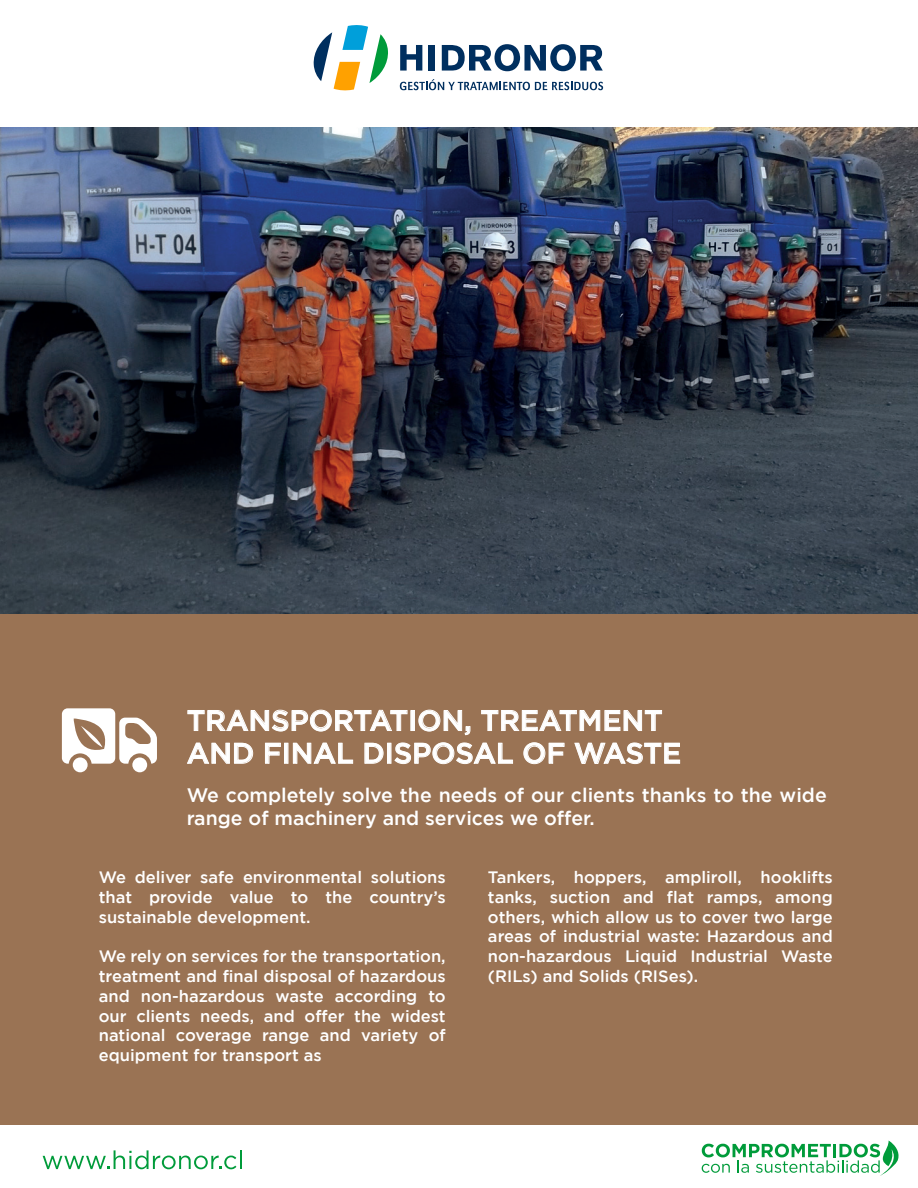
<style>
.page{position:relative;width:918px;height:1188px;background:#fff}
.page>*{position:absolute;margin:0;border:0;box-sizing:border-box;transform-origin:0 0}
.t1{font:500 28.65px/32.8px "Gotham";color:#fff}
.t2{font:500 19.5px/23.4px "Gotham";color:#fff}
.t3{font:500 16.5px/19.8px "Gotham";color:#fff;text-align:justify}
</style>
<div class="page">
<div style="left:0;top:293px;width:918px;height:895px;background:#9a7354"></div>
<img style="left:0;top:127px;width:918px;height:487px">
<div style="left:0;top:1125px;width:918px;height:63px;background:#fff"></div>
<svg style="left:400px;top:79px;width:203px;height:11px"></svg>
<svg style="left:313px;top:25px;width:75px;height:66px"></svg>
<svg style="left:400px;top:45px;width:22px;height:26px"></svg>
<div style="left:429px;top:45px;width:6px;height:26px;background:#002f5f"></div>
<svg style="left:442px;top:44px;width:161px;height:27px"></svg>
<svg style="left:702px;top:1141px;width:197px;height:35px"></svg>
<svg style="left:43px;top:1150px;width:199px;height:19px"></svg>
<div style="left:132px;top:757px;width:15px;height:15px;background:#fff;border-radius:50%"></div>
<div style="left:73px;top:757px;width:15px;height:15px;background:#fff;border-radius:50%"></div>
<svg style="left:62px;top:708px;width:95px;height:56px"></svg>
<svg style="left:188px;top:710px;width:219px;height:21px"></svg>
<div style="left:411px;top:710px;width:4px;height:21px;border:1px solid #fff"></div>
<svg style="left:419px;top:710px;width:51px;height:25px"></svg>
<svg style="left:481px;top:710px;width:181px;height:21px"></svg>
<svg style="left:187px;top:743px;width:66px;height:21px"></svg>
<svg style="left:265px;top:743px;width:16px;height:21px"></svg>
<div style="left:284px;top:743px;width:4px;height:21px;border:1px solid #fff"></div>
<svg style="left:293px;top:743px;width:60px;height:21px"></svg>
<svg style="left:365px;top:743px;width:18px;height:21px"></svg>
<div style="left:387px;top:743px;width:4px;height:21px;border:1px solid #fff"></div>
<svg style="left:395px;top:743px;width:118px;height:21px"></svg>
<svg style="left:524px;top:743px;width:40px;height:21px"></svg>
<svg style="left:574px;top:743px;width:106px;height:21px"></svg>
<h1 class="t1" style="left:187px;top:703px;width:496px">TRANSPORTATION, TREATMENT<br>AND FINAL DISPOSAL OF WASTE</h1>
<p class="t2" style="left:187px;top:783px;width:642px">We completely solve the needs of our clients thanks to the wide range of machinery and services we offer.</p>
<p class="t3" style="left:99px;top:867px;width:348px">We deliver safe environmental solutions that provide value to the country’s sustainable development.</p>
<p class="t3" style="left:99px;top:946px;width:348px">We rely on services for the transportation, treatment and final disposal of hazardous and non-hazardous waste according to our clients needs, and offer the widest national coverage range and variety of equipment for transport as</p>
<p class="t3" style="left:488px;top:867px;width:346px">Tankers, hoppers, ampliroll, hooklifts tanks, suction and flat ramps, among others, which allow us to cover two large areas of industrial waste: Hazardous and non-hazardous Liquid Industrial Waste (RILs) and Solids (RISes).</p>
</div>
